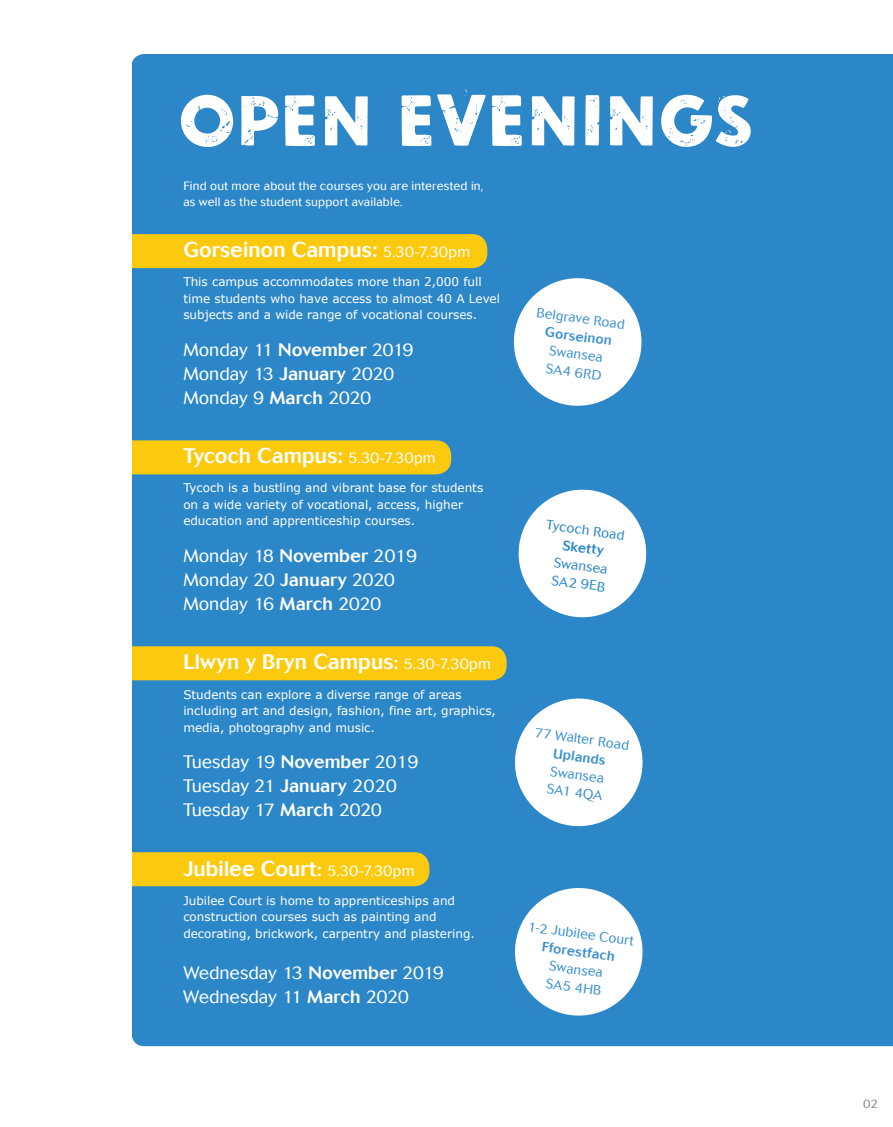
<style>
.page{position:relative;width:893px;height:1127px;background:#fff}
.page>*{position:absolute;margin:0;border:0;box-sizing:border-box;transform-origin:0 0}
.t1{font:72px "Newcastle Basic Rusty";letter-spacing:-.06em;color:#fff}
.t2{font:500 21px "Cosmos";letter-spacing:.005em;color:#fff}
.t3{font:300 18px/24px "Cosmos";letter-spacing:-.005em;color:#fff}
.t4{font:300 13.5px/18px "Cosmos";color:#3d92d0}
.t5{font:500 13.5px "Cosmos";color:#3d92d0}
.t6{font:300 13.5px/18px "Cosmos";color:#2b87c8}
.t7{font:500 13.5px "Cosmos";color:#2b87c8}
.t8{font:12px/16.5px "Verdana";color:#fff}
.t9{font:300 12px/16.5px "Cosmos";letter-spacing:.015em;color:#fff}
.t10{font:300 12px "Cosmos";color:#878787}
.s1{font-weight:300;font-size:15px}
.s2{font-weight:500}
.s3{font-size:18px}
</style>
<div class="page">
<div style="left:132px;top:54px;width:761px;height:992px;background:#2b87c8"></div>
<div style="left:58px;top:234px;width:429px;height:34px;background:#fbca0e;border-radius:15px"></div>
<div style="left:22px;top:440px;width:429px;height:34px;background:#fbca0e;border-radius:15px"></div>
<div style="left:78px;top:646px;width:429px;height:34px;background:#fbca0e;border-radius:15px"></div>
<div style="left:0;top:852px;width:429px;height:34px;background:#fbca0e;border-radius:15px"></div>
<div style="left:0;top:32px;width:131px;height:1095px;background:#fff"></div>
<svg style="left:510px;top:274px;width:135px;height:136px"></svg>
<svg style="left:515px;top:486px;width:135px;height:135px"></svg>
<svg style="left:511px;top:694px;width:136px;height:136px"></svg>
<svg style="left:511px;top:884px;width:136px;height:135px"></svg>
<h1 class="t1" style="left:176px;top:78px;width:582px">OPEN EVENINGS</h1>
<p class="t9" style="left:183px;top:177px;width:302px">Find out more about the courses you are interested in, as well as the student support available.</p>
<h2 class="t2" style="left:183px;top:237px;width:288px">Gorseinon Campus: <span class="s1">5.30-7.30pm</span></h2>
<p class="t8" style="left:183px;top:274px;width:318px">This campus accommodates more than 2,000 full time students who have access to almost 40 A Level subjects and a wide range of vocational courses.</p>
<h3 class="t3" style="left:183px;top:338px;width:232px">Monday 11 <span class="s2">November</span> 2019<br>Monday 13 <span class="s2">January</span> 2020<br>Monday 9 <span class="s2">March</span> 2020</h3>
<h2 class="t2" style="left:183px;top:444px;width:254px">Tycoch Campus: <span class="s1">5.30-7.30pm</span></h2>
<p class="t8" style="left:183px;top:480px;width:301px">Tycoch is a bustling and vibrant base for students on a wide variety of vocational, access, higher education and apprenticeship courses.</p>
<h3 class="t3" style="left:183px;top:544px;width:235px">Monday 18 <span class="s2">November</span> 2019<br>Monday 20 <span class="s2">January</span> 2020<br>Monday 16 <span class="s2">March</span> 2020</h3>
<h2 class="t2" style="left:183px;top:650px;width:309px">Llwyn y Bryn Campus<span class="s3">:</span> <span class="s1">5.30-7.30pm</span></h2>
<p class="t8" style="left:183px;top:686px;width:314px">Students can explore a diverse range of areas including art and design, fashion, fine art, graphics, media, photography and music.</p>
<h3 class="t3" style="left:183px;top:750px;width:237px">Tuesday 19 <span class="s2">November</span> 2019<br>Tuesday 21 <span class="s2">January</span> 2020<br>Tuesday 17 <span class="s2">March</span> 2020</h3>
<h2 class="t2" style="left:183px;top:856px;width:233px">Jubilee Court<span class="s3">:</span> <span class="s1">5.30-7.30pm</span></h2>
<p class="t8" style="left:183px;top:892px;width:293px">Jubilee Court is home to apprenticeships and construction courses such as painting and decorating, brickwork, carpentry and plastering.</p>
<h3 class="t3" style="left:183px;top:961px;width:262px">Wednesday 13 <span class="s2">November</span> 2019<br>Wednesday 11 <span class="s2">March</span> 2020</h3>
<p class="t4" style="left:538px;top:304px;width:90px;rotate:7deg">Belgrave Road</p>
<p class="t5" style="left:546px;top:324px;width:69px;rotate:7deg">Gorseinon</p>
<p class="t4" style="left:549px;top:342px;width:57px;rotate:7deg">Swansea<br>SA4 6RD</p>
<p class="t6" style="left:547px;top:516px;width:80px;rotate:7deg">Tycoch Road</p>
<p class="t7" style="left:563px;top:537px;width:43px;rotate:7deg">Sketty</p>
<p class="t6" style="left:555px;top:553px;width:56px;rotate:7deg">Swansea<br>SA2 9EB</p>
<p class="t4" style="left:536px;top:724px;width:97px;rotate:7deg">77 Walter Road</p>
<p class="t5" style="left:554px;top:745px;width:54px;rotate:7deg">Uplands</p>
<p class="t4" style="left:550px;top:762px;width:57px;rotate:7deg">Swansea<br>SA1 4QA</p>
<p class="t4" style="left:529px;top:918px;width:108px;rotate:7deg">1-2 Jubilee Court</p>
<p class="t5" style="left:543px;top:939px;width:75px;rotate:7deg">Fforestfach</p>
<p class="t4" style="left:549px;top:957px;width:57px;rotate:7deg">Swansea<br>SA5 4HB</p>
<p class="t10" style="left:863px;top:1097px;width:16px">02</p>
</div>
